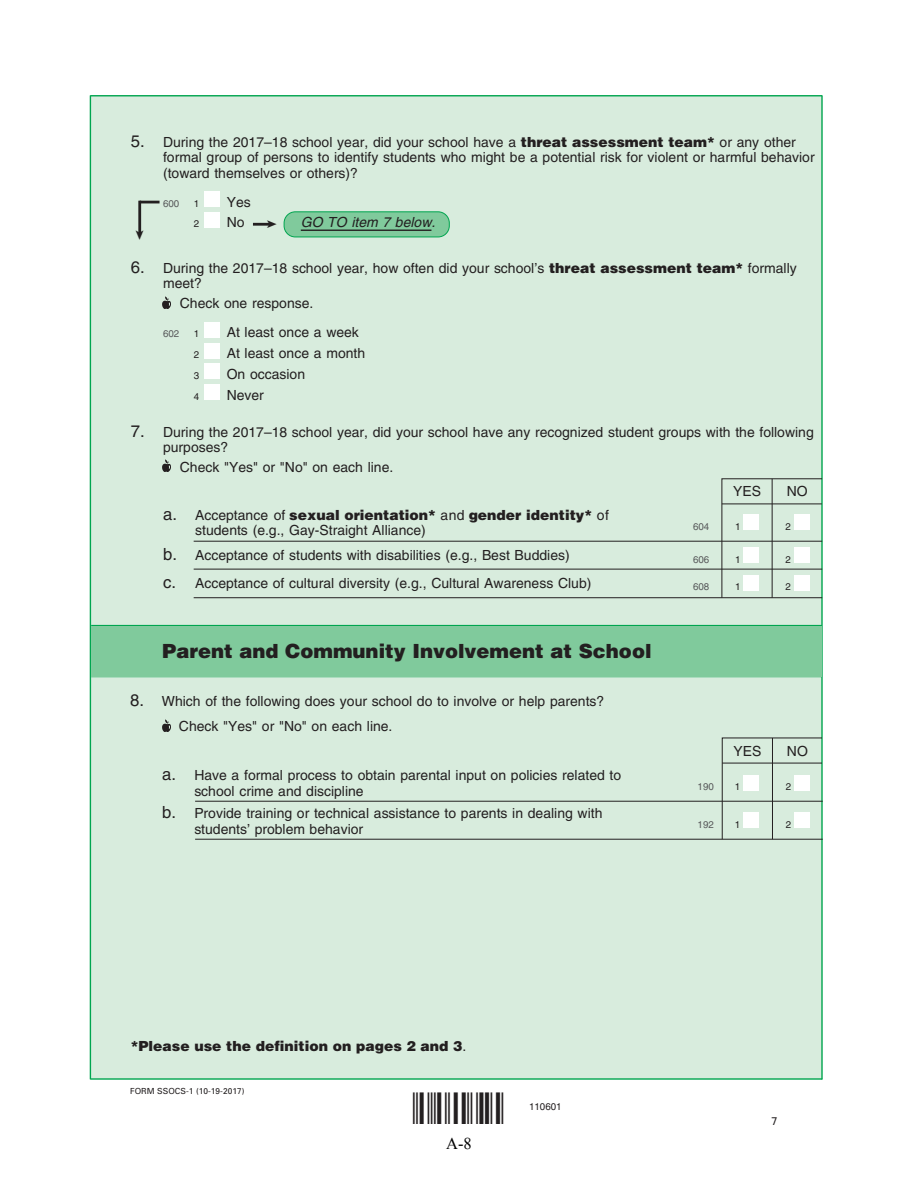
<style>
.page{position:relative;width:918px;height:1188px;background:#fff}
.page>*{position:absolute;margin:0;border:0;box-sizing:border-box;transform-origin:0 0}
.t1{font:31.5px "Interleaved 2 of 5 B";color:#231f20;scale:.37 1}
.t2{font:900 19.5px "Helvetica";color:#231f20}
.t3{font:16.5px "Times New Roman";color:#000}
.t4{font:13.95px/15.3px "Helvetica";color:#231f20}
.t5{font:900 13.95px "Helvetica";color:#231f20}
.t6{font:italic 13.95px "Helvetica";color:#231f20}
.t7{font:11.1px "Univers";color:#231f20}
.t8{font:9.75px "Helvetica";color:#231f20}
.t9{font:9.75px "Helvetica";color:#57585a}
.t10{font:8.4px "Univers";color:#231f20}
.s1{font-size:16.8px}
.s2{font-weight:900}
.s3{font-weight:400;font-size:16.8px}
.s4{font-weight:400}
</style>
<div class="page">
<div style="left:90px;top:95px;width:732px;height:984px;background:#d8ecdd"></div>
<hr style="left:821px;top:96px;width:2px;height:983px;background:#00a54f">
<hr style="left:90px;top:95px;width:1px;height:984px;background:#00a54f">
<hr style="left:90px;top:1078px;width:732px;height:2px;background:#00a54f">
<hr style="left:90px;top:95px;width:732px;height:1px;background:#00a54f">
<hr style="left:195px;top:801px;width:628px;height:1px;background:#231f20">
<hr style="left:195px;top:839px;width:628px;height:1px;background:#231f20">
<hr style="left:91px;top:625px;width:731px;height:1px;background:#00a54f">
<div style="left:91px;top:626px;width:731px;height:51px;background:#80ca9c"></div>
<hr style="left:194px;top:597px;width:628px;height:1px;background:#231f20">
<hr style="left:194px;top:569px;width:628px;height:1px;background:#231f20">
<hr style="left:194px;top:541px;width:628px;height:1px;background:#231f20">
<div style="left:205px;top:191px;width:15px;height:16px;background:#fff"></div>
<div style="left:205px;top:212px;width:15px;height:15px;background:#fff"></div>
<div style="left:205px;top:322px;width:15px;height:15px;background:#fff"></div>
<div style="left:205px;top:343px;width:15px;height:15px;background:#fff"></div>
<div style="left:205px;top:364px;width:15px;height:15px;background:#fff"></div>
<div style="left:205px;top:384px;width:15px;height:16px;background:#fff"></div>
<hr style="left:138px;top:202px;width:3px;height:32px;background:#231f20">
<hr style="left:140px;top:201px;width:20px;height:2px;background:#231f20">
<hr style="left:253px;top:223px;width:18px;height:3px;background:#231f20">
<div style="left:284px;top:212px;width:165px;height:25px;background:#80ca9c;border-radius:11px"></div>
<div style="left:284px;top:211px;width:166px;height:26px;border:1px solid #00a54f;border-radius:11px"></div>
<hr style="left:301px;top:230px;width:130px;height:1px;background:#231f20">
<svg style="left:162px;top:296px;width:9px;height:12px"></svg>
<svg style="left:162px;top:460px;width:9px;height:12px"></svg>
<svg style="left:721px;top:478px;width:102px;height:120px"></svg>
<svg style="left:162px;top:719px;width:9px;height:12px"></svg>
<svg style="left:722px;top:737px;width:101px;height:103px"></svg>
<svg style="left:138px;top:230px;width:4px;height:5px"></svg>
<p class="t4" style="left:163px;top:136px;width:653px;text-indent:-32px"><span class="s1">5.</span> During the 2017–18 school year, did your school have a <span class="s2">threat assessment team*</span> or any other formal group of persons to identify students who might be a potential risk for violent or harmful behavior (toward themselves or others)?</p>
<p class="t9" style="left:163px;top:200px;width:18px">600</p>
<p class="t8" style="left:194px;top:200px;width:7px">1</p>
<p class="t4" style="left:227px;top:195px;width:26px">Yes</p>
<p class="t8" style="left:194px;top:220px;width:7px">2</p>
<p class="t4" style="left:227px;top:216px;width:19px">No</p>
<p class="t6" style="left:301px;top:217px;width:136px">GO TO item 7 below.</p>
<p class="t4" style="left:163px;top:262px;width:635px;text-indent:-32px"><span class="s1">6.</span> During the 2017–18 school year, how often did your school’s <span class="s2">threat assessment team*</span> formally meet?</p>
<p class="t4" style="left:180px;top:297px;width:135px">Check one response.</p>
<p class="t9" style="left:163px;top:330px;width:18px">602</p>
<p class="t8" style="left:194px;top:330px;width:7px">1</p>
<p class="t4" style="left:227px;top:326px;width:134px">At least once a week</p>
<p class="t8" style="left:194px;top:351px;width:7px">2</p>
<p class="t4" style="left:227px;top:347px;width:140px">At least once a month</p>
<p class="t8" style="left:194px;top:372px;width:7px">3</p>
<p class="t4" style="left:227px;top:368px;width:80px">On occasion</p>
<p class="t8" style="left:194px;top:393px;width:7px">4</p>
<p class="t4" style="left:227px;top:388px;width:39px">Never</p>
<p class="t4" style="left:163px;top:426px;width:652px;text-indent:-32px"><span class="s1">7.</span> During the 2017–18 school year, did your school have any recognized student groups with the following purposes?</p>
<p class="t4" style="left:180px;top:461px;width:215px">Check "Yes" or "No" on each line.</p>
<p class="t4" style="left:733px;top:485px;width:29px">YES</p>
<p class="t4" style="left:787px;top:485px;width:22px">NO</p>
<p class="t5" style="left:163px;top:510px;width:447px"><span class="s3">a.</span> <span class="s4">Acceptance of</span> sexual orientation* <span class="s4">and</span> gender identity* <span class="s4">of</span></p>
<p class="t9" style="left:693px;top:523px;width:18px">604</p>
<p class="t8" style="left:735px;top:523px;width:7px">1</p>
<p class="t8" style="left:786px;top:523px;width:7px">2</p>
<p class="t4" style="left:195px;top:524px;width:232px">students (e.g., Gay-Straight Alliance)</p>
<p class="t4" style="left:163px;top:549px;width:408px"><span class="s1">b.</span> Acceptance of students with disabilities (e.g., Best Buddies)</p>
<p class="t9" style="left:693px;top:556px;width:18px">606</p>
<p class="t8" style="left:735px;top:556px;width:7px">1</p>
<p class="t8" style="left:786px;top:556px;width:7px">2</p>
<p class="t4" style="left:163px;top:577px;width:430px"><span class="s1">c.</span> Acceptance of cultural diversity (e.g., Cultural Awareness Club)</p>
<p class="t9" style="left:693px;top:583px;width:18px">608</p>
<p class="t8" style="left:735px;top:583px;width:7px">1</p>
<p class="t8" style="left:786px;top:583px;width:7px">2</p>
<h3 class="t2" style="left:162px;top:644px;width:491px">Parent and Community Involvement at School</h3>
<p class="t4" style="left:130px;top:695px;width:476px"><span class="s1">8.</span> Which of the following does your school do to involve or help parents?</p>
<p class="t4" style="left:179px;top:720px;width:215px">Check "Yes" or "No" on each line.</p>
<p class="t4" style="left:162px;top:769px;width:461px"><span class="s1">a.</span> Have a formal process to obtain parental input on policies related to</p>
<p class="t4" style="left:194px;top:784px;width:171px">school crime and discipline</p>
<p class="t4" style="left:162px;top:807px;width:442px"><span class="s1">b.</span> Provide training or technical assistance to parents in dealing with</p>
<p class="t4" style="left:194px;top:822px;width:170px">students’ problem behavior</p>
<p class="t4" style="left:733px;top:744px;width:29px">YES</p>
<p class="t4" style="left:787px;top:744px;width:22px">NO</p>
<p class="t9" style="left:698px;top:783px;width:18px">190</p>
<p class="t8" style="left:735px;top:783px;width:7px">1</p>
<p class="t8" style="left:786px;top:783px;width:7px">2</p>
<p class="t9" style="left:698px;top:821px;width:18px">192</p>
<p class="t8" style="left:735px;top:821px;width:7px">1</p>
<p class="t8" style="left:786px;top:821px;width:7px">2</p>
<p class="t5" style="left:131px;top:1041px;width:337px">*Please use the definition on pages 2 and 3<span class="s4">.</span></p>
<p class="t10" style="left:130px;top:1087px;width:116px">FORM SSOCS-1 (10-19-2017)</p>
<h1 class="t1" style="left:413px;top:1095px;width:249px">§,’"¤</h1>
<p class="t3" style="left:446px;top:1132px;width:27px">A-8</p>
<p class="t8" style="left:529px;top:1103px;width:34px">110601</p>
<p class="t7" style="left:771px;top:1117px;width:8px">7</p>
</div>
